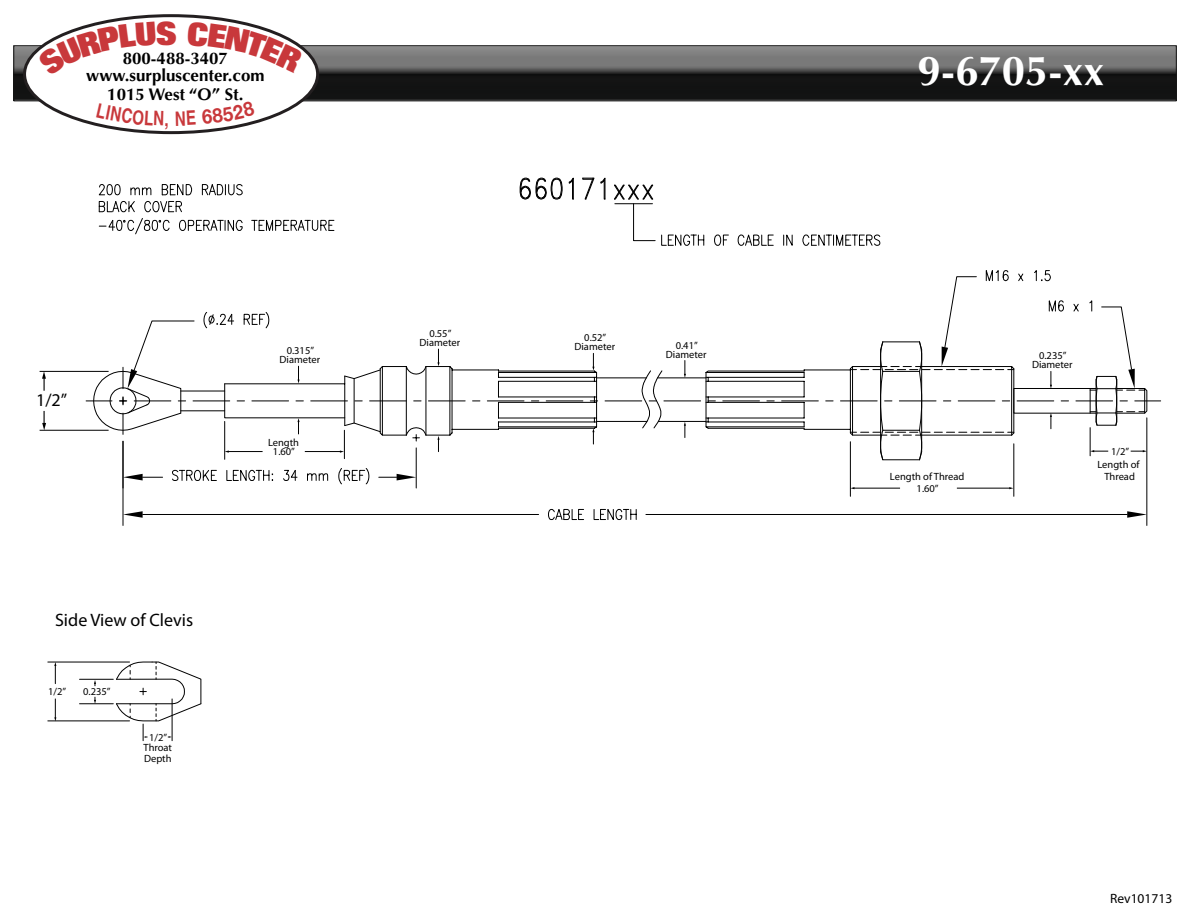
<style>
.page{position:relative;width:1188px;height:918px;background:#fff}
.page>*{position:absolute;margin:0;border:0;box-sizing:border-box;transform-origin:0 0}
.t1{font:700 42px "Optima LT Std";color:#fff}
.t2{font:18px "Myriad Pro";color:#000}
.t3{font:700 16.95px/16.4px "Optima LT Std";color:#010101;text-align:center}
.t4{font:13.5px "Myriad Pro";color:#000}
.t5{font:10.5px/9px "Myriad Pro";color:#000;text-align:center}
</style>
<div class="page">
<svg style="left:14px;top:46px;width:1162px;height:55px;background:#434343"></svg>
<div style="left:25px;top:16px;width:293px;height:117px;background:#fff;border-radius:50%"></div>
<div style="left:23px;top:14px;width:296px;height:120px;border:3px solid #231f20;border-radius:50%"></div>
<svg style="left:519px;top:177px;width:55px;height:23px"></svg>
<svg style="left:582px;top:177px;width:24px;height:23px"></svg>
<svg style="left:614px;top:184px;width:91px;height:62px"></svg>
<svg style="left:714px;top:235px;width:15px;height:11px"></svg>
<svg style="left:738px;top:234px;width:36px;height:12px"></svg>
<svg style="left:783px;top:234px;width:10px;height:12px"></svg>
<svg style="left:803px;top:234px;width:77px;height:12px"></svg>
<svg style="left:450px;top:366px;width:255px;height:70px"></svg>
<hr style="left:597px;top:378px;width:49px;height:1px;background:#000">
<hr style="left:597px;top:421px;width:50px;height:1px;background:#000">
<hr style="left:658px;top:378px;width:48px;height:1px;background:#000">
<hr style="left:658px;top:421px;width:48px;height:1px;background:#000">
<hr style="left:1147px;top:418px;width:1px;height:107px;background:#000">
<hr style="left:123px;top:441px;width:1px;height:84px;background:#000">
<hr style="left:646px;top:514px;width:481px;height:1px;background:#000">
<hr style="left:143px;top:514px;width:396px;height:1px;background:#000">
<svg style="left:1127px;top:511px;width:20px;height:7px"></svg>
<svg style="left:123px;top:511px;width:20px;height:7px"></svg>
<svg style="left:548px;top:508px;width:36px;height:12px"></svg>
<svg style="left:594px;top:508px;width:43px;height:12px"></svg>
<svg style="left:99px;top:184px;width:144px;height:50px"></svg>
<svg style="left:252px;top:219px;width:82px;height:12px"></svg>
<hr style="left:428px;top:401px;width:37px;height:1px;background:#000">
<hr style="left:487px;top:401px;width:37px;height:1px;background:#000">
<hr style="left:546px;top:401px;width:37px;height:1px;background:#000">
<hr style="left:605px;top:401px;width:37px;height:1px;background:#000">
<svg style="left:642px;top:370px;width:20px;height:58px"></svg>
<hr style="left:664px;top:401px;width:37px;height:1px;background:#000">
<hr style="left:416px;top:448px;width:1px;height:40px;background:#000">
<svg style="left:123px;top:474px;width:40px;height:6px"></svg>
<svg style="left:379px;top:474px;width:37px;height:6px"></svg>
<svg style="left:172px;top:470px;width:45px;height:11px"></svg>
<svg style="left:227px;top:469px;width:46px;height:12px"></svg>
<svg style="left:283px;top:470px;width:14px;height:11px"></svg>
<svg style="left:307px;top:473px;width:21px;height:8px"></svg>
<svg style="left:338px;top:468px;width:31px;height:16px"></svg>
<hr style="left:40px;top:371px;width:69px;height:1px;background:#000">
<hr style="left:40px;top:430px;width:69px;height:1px;background:#000">
<svg style="left:42px;top:371px;width:4px;height:20px"></svg>
<svg style="left:42px;top:411px;width:4px;height:19px"></svg>
<hr style="left:1014px;top:444px;width:1px;height:52px;background:#000">
<hr style="left:850px;top:442px;width:1px;height:54px;background:#000">
<hr style="left:854px;top:488px;width:46px;height:1px;background:#000">
<hr style="left:957px;top:488px;width:53px;height:1px;background:#000">
<svg style="left:705px;top:270px;width:456px;height:190px"></svg>
<svg style="left:684px;top:361px;width:2px;height:17px"></svg>
<svg style="left:684px;top:422px;width:2px;height:16px"></svg>
<svg style="left:592px;top:353px;width:3px;height:18px"></svg>
<svg style="left:592px;top:428px;width:3px;height:16px"></svg>
<hr style="left:48px;top:662px;width:82px;height:1px;background:#000">
<hr style="left:48px;top:721px;width:82px;height:1px;background:#000">
<hr style="left:80px;top:679px;width:33px;height:1px;background:#000">
<hr style="left:80px;top:704px;width:33px;height:1px;background:#000">
<svg style="left:86px;top:312px;width:364px;height:147px"></svg>
<svg style="left:116px;top:662px;width:85px;height:79px"></svg>
<svg style="left:54px;top:699px;width:2px;height:22px"></svg>
<svg style="left:54px;top:662px;width:2px;height:22px"></svg>
<svg style="left:94px;top:697px;width:2px;height:7px"></svg>
<svg style="left:94px;top:680px;width:2px;height:6px"></svg>
<svg style="left:37px;top:21px;width:84px;height:32px"></svg>
<svg style="left:221px;top:21px;width:83px;height:31px"></svg>
<svg style="left:96px;top:122px;width:42px;height:7px"></svg>
<svg style="left:233px;top:120px;width:22px;height:5px"></svg>
<h3 class="t3" style="left:86px;top:51px;width:180px">800-488-3407 www.surpluscenter.com</h3>
<h3 class="t3" style="left:107px;top:86px;width:138px">1015 West “O” St.</h3>
<h2 class="t2" style="left:36px;top:389px;width:33px">1/2”</h2>
<p class="t5" style="left:280px;top:346px;width:42px">0.315”<br>Diameter</p>
<p class="t5" style="left:268px;top:438px;width:33px">Length<br>1.60”</p>
<h2 class="t2" style="left:55px;top:609px;width:140px">Side View of Clevis</h2>
<p class="t5" style="left:48px;top:687px;width:20px">1/2”</p>
<p class="t5" style="left:83px;top:686px;width:29px">0.235”</p>
<p class="t5" style="left:144px;top:732px;width:30px;line-height:10.5px">1/2”<br>Throat<br>Depth</p>
<p class="t5" style="left:420px;top:329px;width:42px">0.55”<br>Diameter</p>
<p class="t5" style="left:575px;top:333px;width:42px">0.52”<br>Diameter</p>
<p class="t5" style="left:666px;top:341px;width:42px">0.41”<br>Diameter</p>
<h1 class="t1" style="left:918px;top:47px;width:188px">9-6705-xx</h1>
<p class="t5" style="left:1032px;top:351px;width:42px">0.235”<br>Diameter</p>
<p class="t5" style="left:1097px;top:445px;width:44px;line-height:12.6px">1/2”<br>Length of</p>
<p class="t5" style="left:890px;top:472px;width:76px">Length of Thread</p>
<p class="t5" style="left:1104px;top:472px;width:32px">Thread</p>
<p class="t5" style="left:917px;top:484px;width:24px">1.60”</p>
<p class="t4" style="left:1110px;top:890px;width:64px">Rev101713</p>
</div>
